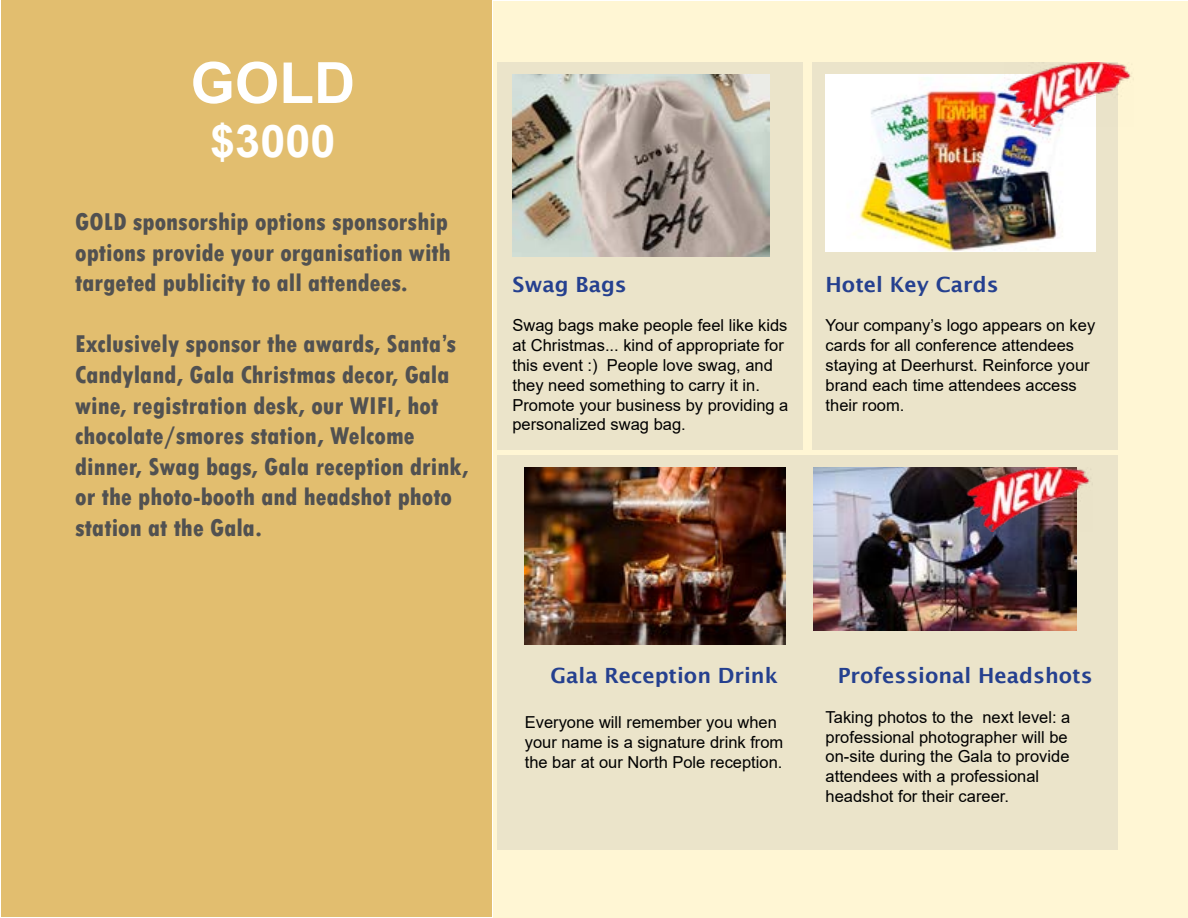
<style>
.page{position:relative;width:1188px;height:918px;background:#fff}
.page>*{position:absolute;margin:0;border:0;box-sizing:border-box;transform-origin:0 0}
.t1{font:700 57px "Arial";color:#fff}
.t2{font:700 45px "Arial";color:#fff}
.t3{font:800 condensed 25.5px/30.6px "Tw Cen";color:#515151;text-align:justify}
.t4{font:600 21px "Lucida Sans";color:#25408f}
.t5{font:16.5px/19.8px "Arial";color:#000}
</style>
<div class="page">
<div style="left:1px;top:1px;width:491px;height:916px;background:#e2be6f"></div>
<div style="left:493px;top:1px;width:694px;height:916px;background:#fff6d4"></div>
<div style="left:498px;top:62px;width:305px;height:388px;background:#ebe4ca"></div>
<div style="left:812px;top:62px;width:306px;height:388px;background:#ebe4ca"></div>
<div style="left:498px;top:455px;width:620px;height:395px;background:#ebe4ca"></div>
<img style="left:512px;top:74px;width:257px;height:182px">
<img style="left:826px;top:74px;width:269px;height:178px">
<img style="left:525px;top:468px;width:260px;height:176px">
<img style="left:813px;top:468px;width:264px;height:163px">
<img style="left:963px;top:468px;width:127px;height:64px">
<img style="left:1004px;top:62px;width:127px;height:64px">
<h1 class="t1" style="left:191px;top:43px;width:166px">GOLD</h1>
<h2 class="t2" style="left:210px;top:109px;width:127px">$3000</h2>
<h3 class="t3" style="left:75px;top:207px;width:377px">GOLD sponsorship options sponsorship options provide your organisation with targeted publicity to all attendees.</h3>
<p class="t3" style="left:75px;top:329px;width:395px;text-align:left">Exclusively sponsor the awards, Santa’s Candyland, Gala Christmas decor, Gala wine, registration desk, our WIFI, hot chocolate/smores station, Welcome dinner, Swag bags, Gala reception drink, or the photo-booth and headshot photo station at the Gala.</p>
<p class="t4" style="left:512px;top:272px;width:116px">Swag Bags</p>
<p class="t5" style="left:512px;top:316px;width:278px">Swag bags make people feel like kids at Christmas... kind of appropriate for this event :) People love swag, and they need something to carry it in.<br>Promote your business by providing a personalized swag bag.</p>
<p class="t4" style="left:826px;top:272px;width:174px">Hotel Key Cards</p>
<p class="t5" style="left:826px;top:316px;width:271px">Your company’s logo appears on key cards for all conference attendees staying at Deerhurst. Reinforce your brand each time attendees access their room.</p>
<p class="t4" style="left:551px;top:664px;width:229px">Gala Reception Drink</p>
<p class="t5" style="left:525px;top:712px;width:260px">Everyone will remember you when your name is a signature drink from the bar at our North Pole reception.</p>
<p class="t4" style="left:838px;top:664px;width:256px">Professional Headshots</p>
<p class="t5" style="left:826px;top:707px;width:246px">Taking photos to the next level: a professional photographer will be on-site during the Gala to provide attendees with a professional headshot for their career.</p>
</div>
